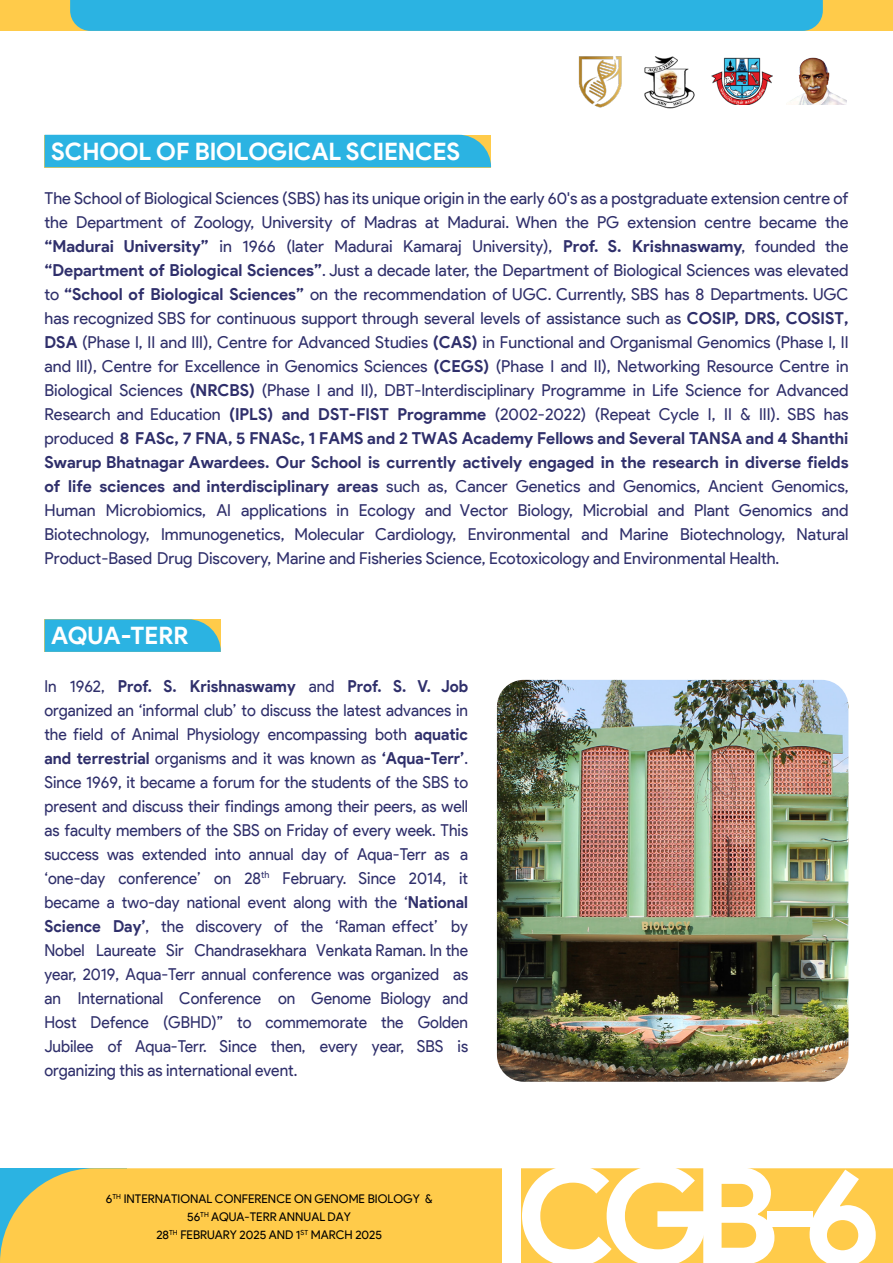
<style>
.page{position:relative;width:893px;height:1263px;background:#fff}
.page>*{position:absolute;margin:0;border:0;box-sizing:border-box;transform-origin:0 0}
.t1{font:700 24px "Product Sans";color:#fff}
.t2{font:16.5px/24px "Product Sans";color:#2f2f6b;text-align:justify}
.t3{font:16.5px/24px "Product Sans";color:#2f2f6b;text-align:justify;scale:.95 1}
.t4{font:12px/18px "Product Sans";color:#000;text-align:center}
.s1{font-weight:700}
</style>
<div class="page">
<div style="left:0;top:1168px;width:893px;height:95px;background:#ffcb4a"></div>
<div style="left:503px;top:1167px;width:18px;height:96px;background:#fff"></div>
<svg style="left:522px;top:1168px;width:252px;height:95px"></svg>
<div style="left:767px;top:1211px;width:46px;height:16px;background:#fff"></div>
<svg style="left:810px;top:1169px;width:66px;height:94px"></svg>
<img style="left:712px;top:57px;width:61px;height:48px">
<img style="left:786px;top:57px;width:61px;height:48px">
<div style="left:45px;top:135px;width:446px;height:32px;background:#2bb3e2"></div>
<svg style="left:45px;top:619px;width:176px;height:33px"></svg>
<img style="left:497px;top:680px;width:351px;height:402px">
<div style="left:0;top:0;width:893px;height:31px;background:#ffcb4a"></div>
<div style="left:70px;top:0;width:753px;height:31px;background:#2bb3e2"></div>
<img style="left:644px;top:56px;width:51px;height:53px">
<img style="left:578px;top:56px;width:44px;height:52px">
<h1 class="t1" style="left:51px;top:137px;width:411px">SCHOOL OF BIOLOGICAL SCIENCES</h1>
<p class="t2" style="left:45px;top:186px;width:805px">The School of Biological Sciences (SBS) has its unique origin in the early 60's as a postgraduate extension centre of the Department of Zoology, University of Madras at Madurai. When the PG extension centre became the <span class="s1">“Madurai University”</span> in 1966 (later Madurai Kamaraj University), <span class="s1">Prof. S. Krishnaswamy</span>, founded the <span class="s1">“Department of Biological Sciences”</span>. Just a decade later, the Department of Biological Sciences was elevated to <span class="s1">“School of Biological Sciences”</span> on the recommendation of UGC. Currently, SBS has 8 Departments. UGC has recognized SBS for continuous support through several levels of assistance such as <span class="s1">COSIP, DRS, COSIST, DSA</span> (Phase I, II and III), Centre for Advanced Studies <span class="s1">(CAS)</span> in Functional and Organismal Genomics (Phase I, II and III), Centre for Excellence in Genomics Sciences <span class="s1">(CEGS)</span> (Phase I and II), Networking Resource Centre in Biological Sciences <span class="s1">(NRCBS)</span> (Phase I and II), DBT-Interdisciplinary Programme in Life Science for Advanced Research and Education <span class="s1">(IPLS) and DST-FIST Programme</span> (2002-2022) (Repeat Cycle I, II &amp; III). SBS has produced <span class="s1">8 FASc, 7 FNA, 5 FNASc, 1 FAMS and 2 TWAS Academy Fellows and Several TANSA and 4 Shanthi Swarup Bhatnagar Awardees. Our School is currently actively engaged in the research in diverse fields of life sciences and interdisciplinary areas</span> such as, Cancer Genetics and Genomics, Ancient Genomics, Human Microbiomics, AI applications in Ecology and Vector Biology, Microbial and Plant Genomics and Biotechnology, Immunogenetics, Molecular Cardiology, Environmental and Marine Biotechnology, Natural Product-Based Drug Discovery, Marine and Fisheries Science, Ecotoxicology and Environmental Health.</p>
<h1 class="t1" style="left:51px;top:621px;width:139px">AQUA-TERR</h1>
<p class="t3" style="left:44px;top:674px;width:448px">In 1962, <span class="s1">Prof. S. Krishnaswamy</span> and <span class="s1">Prof. S. V. Job </span>organized an ‘informal club’ to discuss the latest advances in the field of Animal Physiology encompassing both <span class="s1">aquatic and terrestrial</span> organisms and it was known as <span class="s1">‘Aqua-Terr’</span>.<br>Since 1969, it became a forum for the students of the SBS to present and discuss their findings among their peers, as well as faculty members of the SBS on Friday of every week. This success was extended into annual day of Aqua-Terr as a ‘one-day conference’ on 28<sup>th</sup> February. Since 2014, it became a two-day national event along with the ‘<span class="s1">National Science Day’</span>, the discovery of the ‘Raman effect’ by Nobel Laureate Sir Chandrasekhara Venkata Raman. In the year, 2019, Aqua-Terr annual conference was organized as an International Conference on Genome Biology and Host Defence (GBHD)” to commemorate the Golden Jubilee of Aqua-Terr. Since then, every year, SBS is organizing this as international event.</p>
<p class="t4" style="left:106px;top:1190px;width:328px">6<sup>TH</sup> INTERNATIONAL CONFERENCE ON GENOME BIOLOGY &amp;<br>56<sup>TH</sup> AQUA-TERR ANNUAL DAY<br>28<sup>TH</sup> FEBRUARY 2025 AND 1<sup>ST</sup> MARCH 2025</p>
</div>
